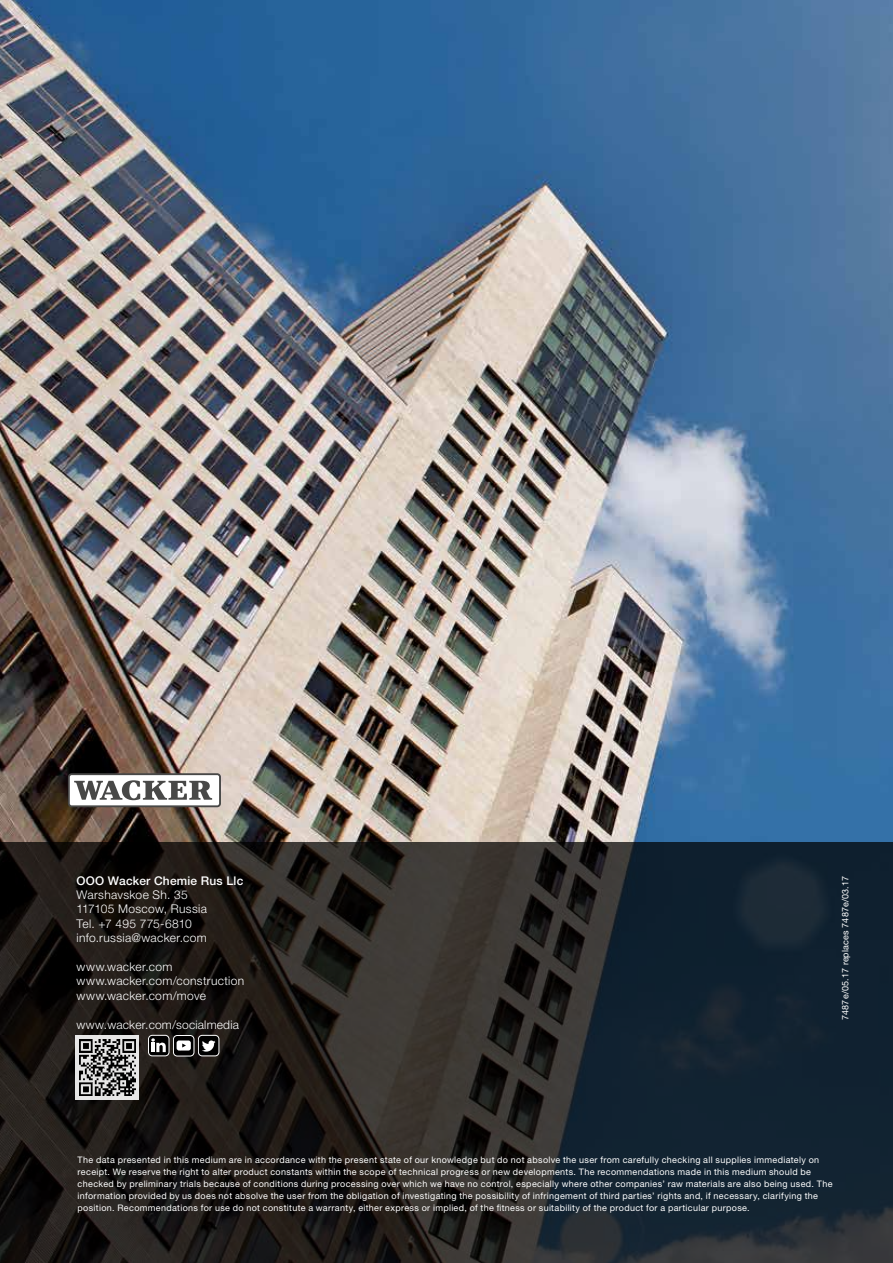
<style>
.page{position:relative;width:893px;height:1263px;background:#fff}
.page>*{position:absolute;margin:0;border:0;box-sizing:border-box;transform-origin:0 0}
.t1{font:12px/14.4px "Neue Helveticafor WACKER 45";letter-spacing:.03em;color:#fff}
.t2{font:12px "Neue Helveticafor WACKER 65";letter-spacing:.015em;color:#fff}
.t3{font:9px/12px "Neue Helveticafor WACKER 55";letter-spacing:.035em;color:#fff}
.t4{font:9px "Neue Helveticafor WACKER 55";letter-spacing:.015em;color:#fff}
</style>
<div class="page">
<img style="left:0;top:0;width:893px;height:842px">
<svg style="left:0;top:842px;width:893px;height:421px;background:#1f2124"></svg>
<svg style="left:68px;top:773px;width:153px;height:34px"></svg>
<div style="left:70px;top:775px;width:149px;height:30px;background:#fff;border-radius:2px"></div>
<svg style="left:74px;top:780px;width:138px;height:20px"></svg>
<svg style="left:148px;top:1035px;width:71px;height:21px"></svg>
<svg style="left:75px;top:1035px;width:64px;height:65px"></svg>
<img style="left:80px;top:1039px;width:55px;height:56px">
<h1 class="t2" style="left:77px;top:873px;width:168px">OOO Wacker Chemie Rus Llc</h1>
<h1 class="t1" style="left:77px;top:887px;width:132px">Warshavskoe Sh. 35<br>117105 Moscow, Russia<br>Tel. +7 495 775-6810 info.russia@wacker.com</h1>
<h1 class="t1" style="left:77px;top:959px;width:169px">www.wacker.com www.wacker.com/construction www.wacker.com/move</h1>
<h1 class="t1" style="left:77px;top:1017px;width:164px">www.wacker.com/socialmedia</h1>
<p class="t4" style="left:840px;top:1020px;width:145px;rotate:-90deg">7487e/05.17 replaces 7487e/03.17</p>
<p class="t3" style="left:78px;top:1154px;width:756px">The data presented in this medium are in accordance with the present state of our knowledge but do not absolve the user from carefully checking all supplies immediately on receipt. We reserve the right to alter product constants within the scope of technical progress or new developments. The recommendations made in this medium should be checked by preliminary trials because of conditions during processing over which we have no control, especially where other companies’ raw materials are also being used. The information provided by us does not absolve the user from the obligation of investigating the possibility of infringement of third parties’ rights and, if necessary, clarifying the position. Recommendations for use do not constitute a warranty, either express or implied, of the fitness or suitability of the product for a particular purpose.</p>
</div>
